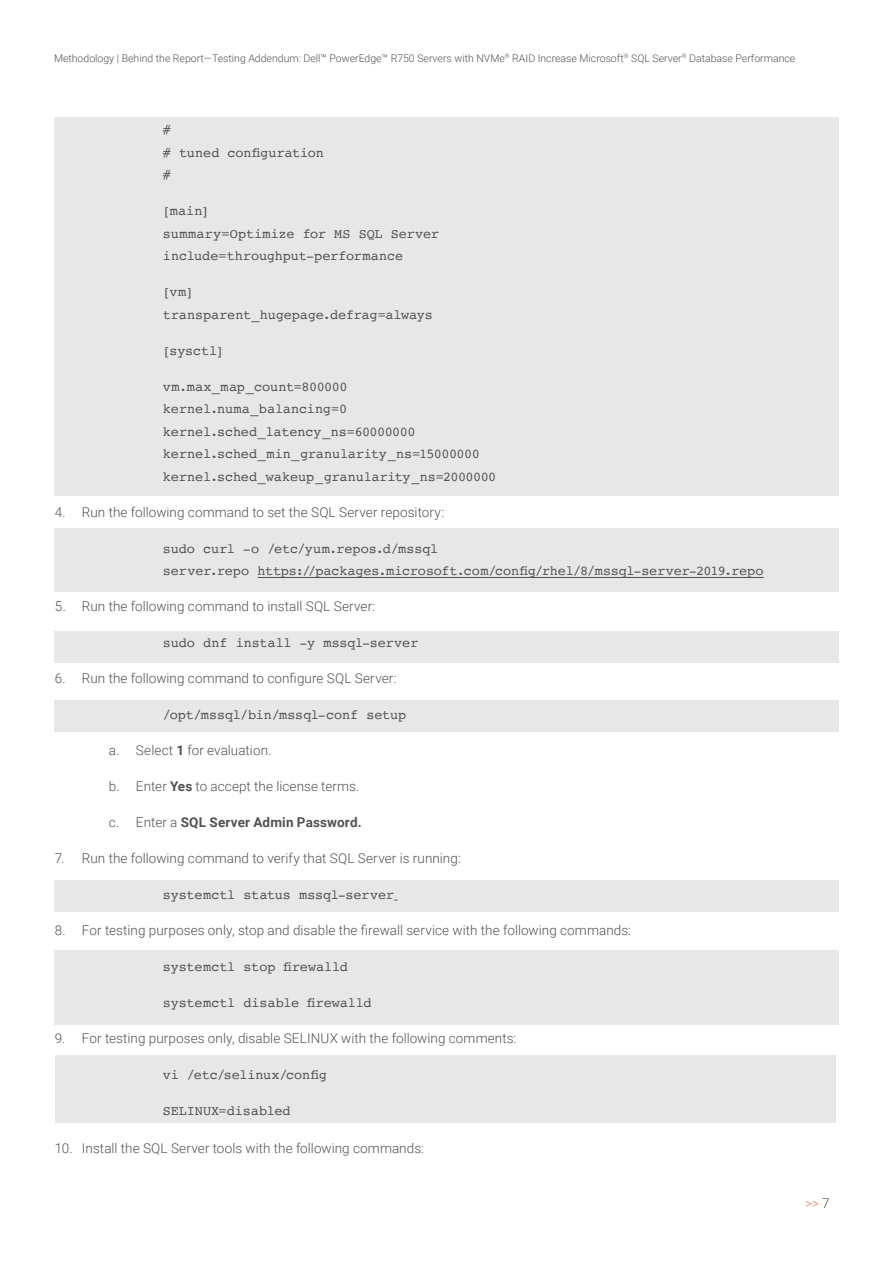
<style>
.page{position:relative;width:893px;height:1263px;background:#fff}
.page>*{position:absolute;margin:0;border:0;box-sizing:border-box;transform-origin:0 0}
.t1{font:13.5px/22.5px "Courier";letter-spacing:-.01em;color:#525250}
.t2{font:300 13.5px "Roboto";letter-spacing:.005em;color:#525250}
.t3{font:700 13.5px "Roboto";letter-spacing:.015em;color:#525250}
.t4{font:300 13.5px "Roboto";color:#f27c5e}
.t5{font:300 10.5px "Roboto";color:#525250}
.s1{font-weight:700}
.s2{font-weight:300}
.s3{color:#525250}
</style>
<div class="page">
<div style="left:54px;top:631px;width:785px;height:32px;background:#e7e7e8"></div>
<div style="left:54px;top:700px;width:785px;height:31px;background:#e7e7e8"></div>
<div style="left:54px;top:880px;width:785px;height:31px;background:#e7e7e8"></div>
<div style="left:55px;top:117px;width:784px;height:74px;background:#e7e7e8"></div>
<div style="left:54px;top:528px;width:785px;height:64px;background:#e7e7e8"></div>
<div style="left:54px;top:951px;width:785px;height:74px;background:#e7e7e8"></div>
<div style="left:55px;top:1055px;width:780px;height:68px;background:#e7e7e8"></div>
<div style="left:54px;top:181px;width:785px;height:314px;background:#e7e7e8"></div>
<hr style="left:257px;top:577px;width:507px;height:1px;background:#525250">
<p class="t5" style="left:54px;top:51px;width:743px">Methodology | Behind the Report—Testing Addendum: Dell™ PowerEdge™ R750 Servers with NVMe<sup>®</sup> RAID Increase Microsoft<sup>®</sup> SQL Server<sup>®</sup> Database Performance</p>
<p class="t1" style="left:163px;top:118px;width:163px">#<br># tuned configuration #</p>
<p class="t1" style="left:163px;top:199px;width:278px">[main]<br>summary=Optimize for MS SQL Server include=throughput-performance</p>
<p class="t1" style="left:163px;top:280px;width:272px">[vm] transparent_hugepage.defrag=always</p>
<p class="t1" style="left:163px;top:339px;width:62px">[sysctl]</p>
<p class="t1" style="left:163px;top:375px;width:335px">vm.max_map_count=800000 kernel.numa_balancing=0 kernel.sched_latency_ns=60000000 kernel.sched_min_granularity_ns=15000000 kernel.sched_wakeup_granularity_ns=2000000</p>
<p class="t2" style="left:55px;top:502px;width:391px">4. Run the following command to set the SQL Server repository:</p>
<p class="t1" style="left:163px;top:537px;width:602px">sudo curl -o /etc/yum.repos.d/mssql<br>server.repo https://packages.microsoft.com/config/rhel/8/mssql-server-2019.repo</p>
<p class="t2" style="left:55px;top:597px;width:322px">5. Run the following command to install SQL Server:</p>
<p class="t1" style="left:163px;top:631px;width:257px">sudo dnf install -y mssql-server</p>
<p class="t2" style="left:55px;top:669px;width:343px">6. Run the following command to configure SQL Server:</p>
<p class="t1" style="left:163px;top:703px;width:245px">/opt/mssql/bin/mssql-conf setup</p>
<p class="t2" style="left:109px;top:741px;width:164px">a. Select <span class="s1">1</span> for evaluation.</p>
<p class="t2" style="left:109px;top:777px;width:252px">b. Enter <span class="s1">Yes</span> to accept the license terms.</p>
<p class="t3" style="left:109px;top:813px;width:254px"><span class="s2">c. Enter a</span> SQL Server Admin Password.</p>
<p class="t2" style="left:55px;top:849px;width:407px">7. Run the following command to verify that SQL Server is running:</p>
<p class="t1" style="left:163px;top:883px;width:233px">systemctl status mssql-server</p>
<p class="t2" style="left:55px;top:921px;width:578px">8. For testing purposes only, stop and disable the firewall service with the following commands:</p>
<p class="t1" style="left:163px;top:955px;width:186px">systemctl stop firewalld</p>
<p class="t1" style="left:163px;top:991px;width:210px">systemctl disable firewalld</p>
<p class="t2" style="left:55px;top:1029px;width:463px">9. For testing purposes only, disable SELINUX with the following comments:</p>
<p class="t1" style="left:163px;top:1063px;width:165px">vi /etc/selinux/config</p>
<p class="t1" style="left:163px;top:1099px;width:129px">SELINUX=disabled</p>
<p class="t2" style="left:55px;top:1138px;width:371px">10. Install the SQL Server tools with the following commands:</p>
<p class="t4" style="left:805px;top:1194px;width:26px">&gt;&gt; <span class="s3">7</span></p>
</div>
